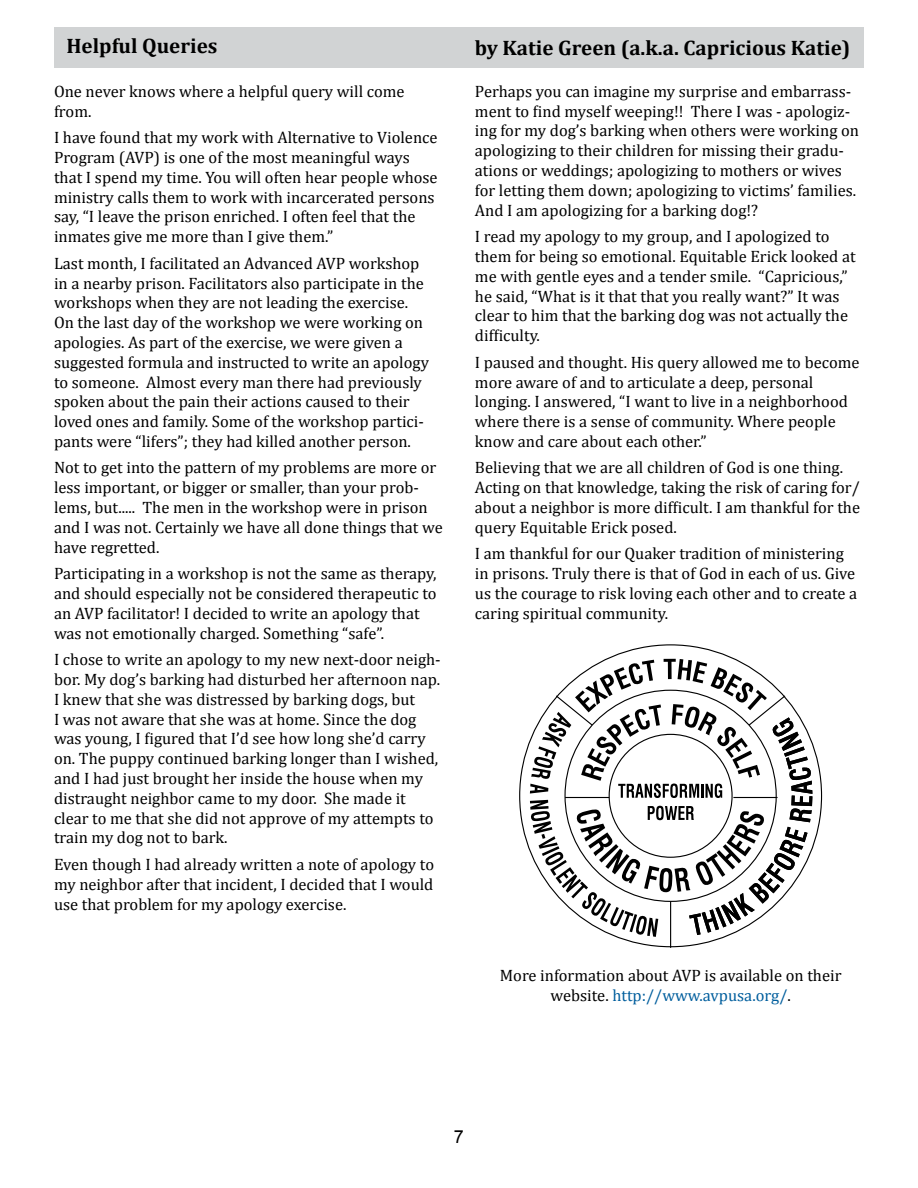
<style>
.page{position:relative;width:918px;height:1188px;background:#fff}
.page>*{position:absolute;margin:0;border:0;box-sizing:border-box;transform-origin:0 0}
.t1{font:700 21px "Cambria";color:#000}
.t2{font:18px "Arial";color:#000}
.t3{font:16.5px/19.8px "Cambria";color:#000}
.s1{color:#005e9d}
</style>
<div class="page">
<div style="left:54px;top:27px;width:810px;height:41px;background:#d1d3d4"></div>
<svg style="left:530px;top:659px;width:282px;height:278px"></svg>
<p class="t1" style="left:66px;top:34px;width:153px">Helpful Queries</p>
<p class="t1" style="left:475px;top:35px;width:377px">by Katie Green (a.k.a. Capricious Katie)</p>
<p class="t3" style="left:54px;top:81px;width:352px">One never knows where a helpful query will come from.</p>
<p class="t3" style="left:54px;top:128px;width:385px">I have found that my work with Alternative to Violence Program (AVP) is one of the most meaningful ways that I spend my time. You will often hear people whose ministry calls them to work with incarcerated persons say, “I leave the prison enriched. I often feel that the inmates give me more than I give them.”</p>
<p class="t3" style="left:54px;top:253px;width:376px">Last month, I facilitated an Advanced AVP workshop in a nearby prison. Facilitators also participate in the workshops when they are not leading the exercise.<br>On the last day of the workshop we were working on apologies. As part of the exercise, we were given a suggested formula and instructed to write an apology to someone. Almost every man there had previously spoken about the pain their actions caused to their loved ones and family. Some of the workshop partici&shy;pants were “lifers”; they had killed another person.</p>
<p class="t3" style="left:54px;top:458px;width:390px">Not to get into the pattern of my problems are more or less important, or bigger or smaller, than your prob&shy;lems, but..... The men in the workshop were in prison and I was not. Certainly we have all done things that we have regretted.</p>
<p class="t3" style="left:54px;top:564px;width:384px">Participating in a workshop is not the same as therapy, and should especially not be considered therapeutic to an AVP facilitator! I decided to write an apology that was not emotionally charged. Something “safe”.</p>
<p class="t3" style="left:54px;top:650px;width:388px">I chose to write an apology to my new next-door neigh&shy;bor. My dog’s barking had disturbed her afternoon nap.<br>I knew that she was distressed by barking dogs, but<br>I was not aware that she was at home. Since the dog was young, I figured that I’d see how long she’d carry on. The puppy continued barking longer than I wished, and I had just brought her inside the house when my distraught neighbor came to my door. She made it clear to me that she did not approve of my attempts to train my dog not to bark.</p>
<p class="t3" style="left:54px;top:854px;width:382px;text-align:justify">Even though I had already written a note of apology to my neighbor after that incident, I decided that I would use that problem for my apology exercise.</p>
<p class="t3" style="left:475px;top:81px;width:386px">Perhaps you can imagine my surprise and embarrass&shy;ment to find myself weeping!! There I was - apologiz&shy;ing for my dog’s barking when others were working on apologizing to their children for missing their gradu&shy;ations or weddings; apologizing to mothers or wives for letting them down; apologizing to victims’ families.<br>And I am apologizing for a barking dog!?</p>
<p class="t3" style="left:475px;top:227px;width:382px">I read my apology to my group, and I apologized to them for being so emotional. Equitable Erick looked at me with gentle eyes and a tender smile. “Capricious,” he said, “What is it that that you really want?” It was clear to him that the barking dog was not actually the difficulty.</p>
<p class="t3" style="left:475px;top:352px;width:386px">I paused and thought. His query allowed me to become more aware of and to articulate a deep, personal longing. I answered, “I want to live in a neighborhood where there is a sense of community. Where people know and care about each other.”</p>
<p class="t3" style="left:475px;top:458px;width:387px">Believing that we are all children of God is one thing.<br>Acting on that knowledge, taking the risk of caring for/ about a neighbor is more difficult. I am thankful for the query Equitable Erick posed.</p>
<p class="t3" style="left:475px;top:544px;width:384px">I am thankful for our Quaker tradition of ministering in prisons. Truly there is that of God in each of us. Give us the courage to risk loving each other and to create a caring spiritual community.</p>
<p class="t3" style="left:500px;top:965px;width:343px;text-align:center">More information about AVP is available on their website. <span class="s1">http://www.avpusa.org/</span>.</p>
<p class="t2" style="left:454px;top:1125px;width:12px">7</p>
</div>
